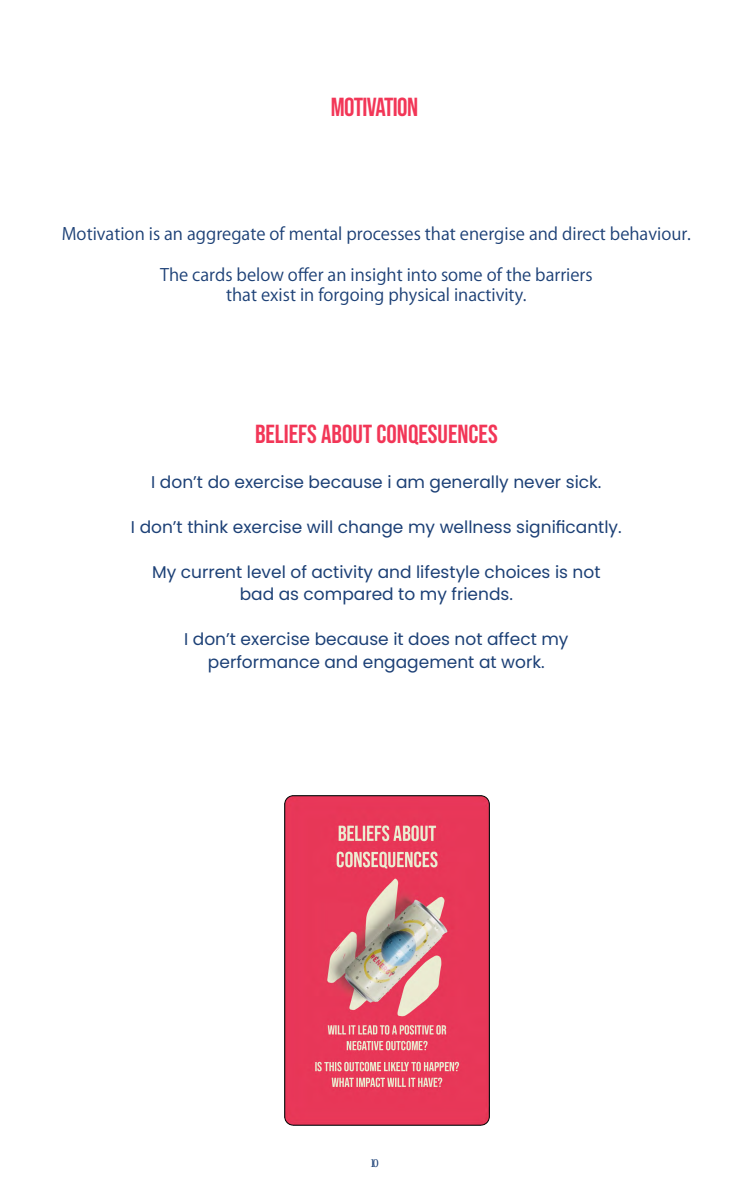
<style>
.page{position:relative;width:749px;height:1199px;background:#fff}
.page>*{position:absolute;margin:0;border:0;box-sizing:border-box;transform-origin:0 0}
.t1{font:26px "Bebas Neue";color:#f23657}
.t2{font:26px "Bebas Neue";letter-spacing:-.025em;color:#f23657}
.t3{font:17px/22.5px "Poppins";color:#1c4076;text-align:center}
.t4{font:17px/20.4px "Koz Go Pr 6 N";color:#1c4076;text-align:center}
.t5{font:12.5px "Minion Pro";color:#1c4076}
</style>
<div class="page">
<img style="left:284px;top:795px;width:206px;height:330px">
<h1 class="t2" style="left:331px;top:92px;width:89px">MOTIVATION</h1>
<p class="t4" style="left:62px;top:224px;width:630px">Motivation is an aggregate of mental processes that energise and direct behaviour.</p>
<p class="t4" style="left:160px;top:265px;width:434px">The cards below offer an insight into some of the barriers that exist in forgoing physical inactivity.</p>
<h1 class="t1" style="left:255px;top:419px;width:244px">BELIEFS ABOUT CONQESUENCES</h1>
<p class="t3" style="left:151px;top:471px;width:452px">I don’t do exercise because i am generally never sick.</p>
<p class="t3" style="left:131px;top:516px;width:492px">I don’t think exercise will change my wellness significantly.</p>
<p class="t3" style="left:152px;top:561px;width:450px">My current level of activity and lifestyle choices is not bad as compared to my friends.</p>
<p class="t3" style="left:184px;top:628px;width:386px">I don’t exercise because it does not affect my performance and engagement at work.</p>
<p class="t5" style="left:370px;top:1155px;width:10px">10</p>
</div>
